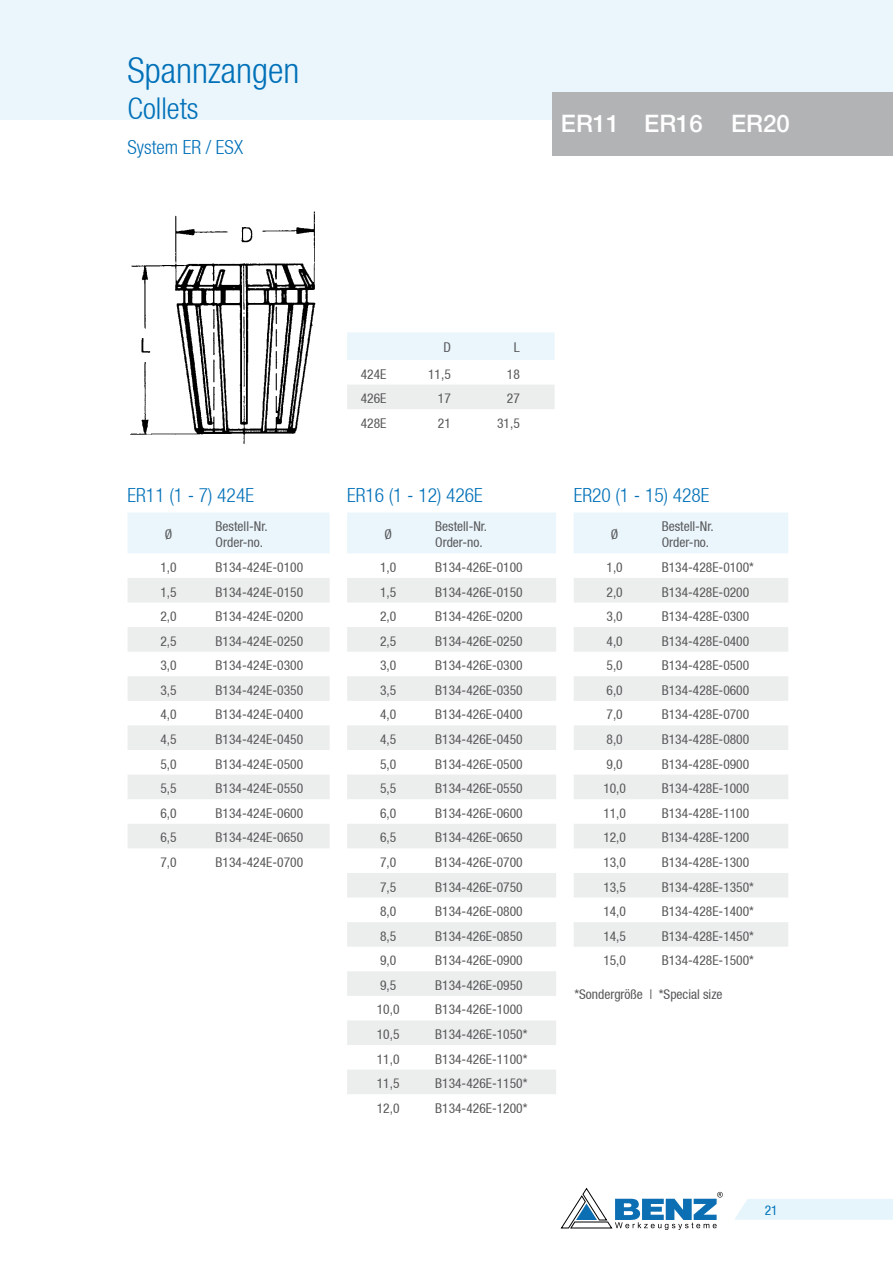
<style>
.page{position:relative;width:893px;height:1263px;background:#fff}
.page>*{position:absolute;margin:0;border:0;box-sizing:border-box;transform-origin:0 0}
.t1{font:300 condensed 36px "Helvetica Neue LT";color:#0070b8}
.t2{font:300 condensed 30px "Helvetica Neue LT";color:#0070b8}
.t3{font:500 24px "Helvetica Neue LT";color:#fff}
.t4{font:300 condensed 19.5px "Helvetica Neue LT";color:#0070b8}
.t5{font:condensed 13.5px/16.2px "Helvetica Neue LT";color:#58585a}
.t6{font:condensed 13.5px "Helvetica Neue LT";color:#0070b8}
</style>
<div class="page">
<svg style="left:561px;top:1188px;width:162px;height:42px"></svg>
<div style="left:0;top:0;width:893px;height:119px;background:#eaf6fc"></div>
<div style="left:734px;top:1199px;width:159px;height:21px;background:#e6f5fb"></div>
<div style="left:552px;top:92px;width:341px;height:64px;background:#b1b3b4"></div>
<img style="left:130px;top:211px;width:186px;height:233px">
<div style="left:347px;top:332px;width:208px;height:28px;background:#eaf6fc"></div>
<div style="left:347px;top:385px;width:208px;height:24px;background:#eceded"></div>
<div style="left:128px;top:513px;width:202px;height:40px;background:#eaf6fc"></div>
<svg style="left:128px;top:578px;width:202px;height:270px;fill:#eceded"></svg>
<div style="left:347px;top:513px;width:209px;height:40px;background:#eaf6fc"></div>
<svg style="left:347px;top:578px;width:209px;height:516px;fill:#eceded"></svg>
<div style="left:574px;top:513px;width:214px;height:40px;background:#eaf6fc"></div>
<svg style="left:574px;top:578px;width:214px;height:369px;fill:#eceded"></svg>
<h1 class="t1" style="left:128px;top:50px;width:173px">Spannzangen</h1>
<h2 class="t2" style="left:128px;top:91px;width:73px">Collets</h2>
<h3 class="t4" style="left:128px;top:136px;width:117px">System ER / ESX</h3>
<h3 class="t3" style="left:561px;top:109px;width:230px">ER11 ER16 ER20</h3>
<p class="t5" style="left:443px;top:339px;width:9px">D</p>
<p class="t5" style="left:514px;top:339px;width:7px">L</p>
<p class="t5" style="left:361px;top:366px;width:27px">424E</p>
<p class="t5" style="left:428px;top:366px;width:24px">11,5</p>
<p class="t5" style="left:507px;top:366px;width:14px">18</p>
<p class="t5" style="left:361px;top:390px;width:27px">426E</p>
<p class="t5" style="left:438px;top:390px;width:14px">17</p>
<p class="t5" style="left:507px;top:390px;width:14px">27</p>
<p class="t5" style="left:361px;top:415px;width:27px">428E</p>
<p class="t5" style="left:438px;top:415px;width:14px">21</p>
<p class="t5" style="left:497px;top:415px;width:24px">31,5</p>
<h3 class="t4" style="left:128px;top:484px;width:128px">ER11 (1 - 7) 424E</h3>
<h3 class="t4" style="left:347px;top:484px;width:137px">ER16 (1 - 12) 426E</h3>
<h3 class="t4" style="left:574px;top:484px;width:137px">ER20 (1 - 15) 428E</h3>
<p class="t5" style="left:165px;top:526px;width:9px">Ø</p>
<p class="t5" style="left:216px;top:518px;width:53px">Bestell-Nr.<br>Order-no.</p>
<p class="t5" style="left:160px;top:559px;width:18px">1,0</p>
<p class="t5" style="left:216px;top:559px;width:89px">B134-424E-0100</p>
<p class="t5" style="left:160px;top:583px;width:18px">1,5</p>
<p class="t5" style="left:216px;top:583px;width:89px">B134-424E-0150</p>
<p class="t5" style="left:160px;top:608px;width:18px">2,0</p>
<p class="t5" style="left:216px;top:608px;width:89px">B134-424E-0200</p>
<p class="t5" style="left:160px;top:633px;width:18px">2,5</p>
<p class="t5" style="left:216px;top:633px;width:89px">B134-424E-0250</p>
<p class="t5" style="left:160px;top:657px;width:18px">3,0</p>
<p class="t5" style="left:216px;top:657px;width:89px">B134-424E-0300</p>
<p class="t5" style="left:160px;top:682px;width:18px">3,5</p>
<p class="t5" style="left:216px;top:682px;width:89px">B134-424E-0350</p>
<p class="t5" style="left:160px;top:706px;width:18px">4,0</p>
<p class="t5" style="left:216px;top:706px;width:89px">B134-424E-0400</p>
<p class="t5" style="left:160px;top:731px;width:18px">4,5</p>
<p class="t5" style="left:216px;top:731px;width:89px">B134-424E-0450</p>
<p class="t5" style="left:160px;top:756px;width:18px">5,0</p>
<p class="t5" style="left:216px;top:756px;width:89px">B134-424E-0500</p>
<p class="t5" style="left:160px;top:780px;width:18px">5,5</p>
<p class="t5" style="left:216px;top:780px;width:89px">B134-424E-0550</p>
<p class="t5" style="left:160px;top:805px;width:18px">6,0</p>
<p class="t5" style="left:216px;top:805px;width:89px">B134-424E-0600</p>
<p class="t5" style="left:160px;top:829px;width:18px">6,5</p>
<p class="t5" style="left:216px;top:829px;width:89px">B134-424E-0650</p>
<p class="t5" style="left:160px;top:854px;width:18px">7,0</p>
<p class="t5" style="left:216px;top:854px;width:89px">B134-424E-0700</p>
<p class="t5" style="left:384px;top:526px;width:9px">Ø</p>
<p class="t5" style="left:435px;top:518px;width:53px">Bestell-Nr.<br>Order-no.</p>
<p class="t5" style="left:380px;top:559px;width:18px">1,0</p>
<p class="t5" style="left:435px;top:559px;width:89px">B134-426E-0100</p>
<p class="t5" style="left:380px;top:583px;width:18px">1,5</p>
<p class="t5" style="left:435px;top:583px;width:89px">B134-426E-0150</p>
<p class="t5" style="left:380px;top:608px;width:18px">2,0</p>
<p class="t5" style="left:435px;top:608px;width:89px">B134-426E-0200</p>
<p class="t5" style="left:380px;top:633px;width:18px">2,5</p>
<p class="t5" style="left:435px;top:633px;width:89px">B134-426E-0250</p>
<p class="t5" style="left:380px;top:657px;width:18px">3,0</p>
<p class="t5" style="left:435px;top:657px;width:89px">B134-426E-0300</p>
<p class="t5" style="left:380px;top:682px;width:18px">3,5</p>
<p class="t5" style="left:435px;top:682px;width:89px">B134-426E-0350</p>
<p class="t5" style="left:380px;top:706px;width:18px">4,0</p>
<p class="t5" style="left:435px;top:706px;width:89px">B134-426E-0400</p>
<p class="t5" style="left:380px;top:731px;width:18px">4,5</p>
<p class="t5" style="left:435px;top:731px;width:89px">B134-426E-0450</p>
<p class="t5" style="left:380px;top:756px;width:18px">5,0</p>
<p class="t5" style="left:435px;top:756px;width:89px">B134-426E-0500</p>
<p class="t5" style="left:380px;top:780px;width:18px">5,5</p>
<p class="t5" style="left:435px;top:780px;width:89px">B134-426E-0550</p>
<p class="t5" style="left:380px;top:805px;width:18px">6,0</p>
<p class="t5" style="left:435px;top:805px;width:89px">B134-426E-0600</p>
<p class="t5" style="left:380px;top:829px;width:18px">6,5</p>
<p class="t5" style="left:435px;top:829px;width:89px">B134-426E-0650</p>
<p class="t5" style="left:380px;top:854px;width:18px">7,0</p>
<p class="t5" style="left:435px;top:854px;width:89px">B134-426E-0700</p>
<p class="t5" style="left:380px;top:878px;width:18px">7,5</p>
<p class="t5" style="left:435px;top:878px;width:89px">B134-426E-0750</p>
<p class="t5" style="left:380px;top:903px;width:18px">8,0</p>
<p class="t5" style="left:435px;top:903px;width:89px">B134-426E-0800</p>
<p class="t5" style="left:380px;top:928px;width:18px">8,5</p>
<p class="t5" style="left:435px;top:928px;width:89px">B134-426E-0850</p>
<p class="t5" style="left:380px;top:952px;width:18px">9,0</p>
<p class="t5" style="left:435px;top:952px;width:89px">B134-426E-0900</p>
<p class="t5" style="left:380px;top:977px;width:18px">9,5</p>
<p class="t5" style="left:435px;top:977px;width:89px">B134-426E-0950</p>
<p class="t5" style="left:377px;top:1001px;width:24px">10,0</p>
<p class="t5" style="left:435px;top:1001px;width:89px">B134-426E-1000</p>
<p class="t5" style="left:377px;top:1026px;width:24px">10,5</p>
<p class="t5" style="left:435px;top:1026px;width:94px">B134-426E-1050*</p>
<p class="t5" style="left:377px;top:1051px;width:24px">11,0</p>
<p class="t5" style="left:435px;top:1051px;width:94px">B134-426E-1100*</p>
<p class="t5" style="left:377px;top:1075px;width:24px">11,5</p>
<p class="t5" style="left:435px;top:1075px;width:94px">B134-426E-1150*</p>
<p class="t5" style="left:377px;top:1100px;width:24px">12,0</p>
<p class="t5" style="left:435px;top:1100px;width:94px">B134-426E-1200*</p>
<p class="t5" style="left:611px;top:526px;width:9px">Ø</p>
<p class="t5" style="left:662px;top:518px;width:53px">Bestell-Nr.<br>Order-no.</p>
<p class="t5" style="left:607px;top:559px;width:18px">1,0</p>
<p class="t5" style="left:662px;top:559px;width:94px">B134-428E-0100*</p>
<p class="t5" style="left:607px;top:583px;width:18px">2,0</p>
<p class="t5" style="left:662px;top:583px;width:89px">B134-428E-0200</p>
<p class="t5" style="left:607px;top:608px;width:18px">3,0</p>
<p class="t5" style="left:662px;top:608px;width:89px">B134-428E-0300</p>
<p class="t5" style="left:607px;top:633px;width:18px">4,0</p>
<p class="t5" style="left:662px;top:633px;width:89px">B134-428E-0400</p>
<p class="t5" style="left:607px;top:657px;width:18px">5,0</p>
<p class="t5" style="left:662px;top:657px;width:89px">B134-428E-0500</p>
<p class="t5" style="left:607px;top:682px;width:18px">6,0</p>
<p class="t5" style="left:662px;top:682px;width:89px">B134-428E-0600</p>
<p class="t5" style="left:607px;top:706px;width:18px">7,0</p>
<p class="t5" style="left:662px;top:706px;width:89px">B134-428E-0700</p>
<p class="t5" style="left:607px;top:731px;width:18px">8,0</p>
<p class="t5" style="left:662px;top:731px;width:89px">B134-428E-0800</p>
<p class="t5" style="left:607px;top:756px;width:18px">9,0</p>
<p class="t5" style="left:662px;top:756px;width:89px">B134-428E-0900</p>
<p class="t5" style="left:603px;top:780px;width:24px">10,0</p>
<p class="t5" style="left:662px;top:780px;width:89px">B134-428E-1000</p>
<p class="t5" style="left:603px;top:805px;width:24px">11,0</p>
<p class="t5" style="left:662px;top:805px;width:89px">B134-428E-1100</p>
<p class="t5" style="left:603px;top:829px;width:24px">12,0</p>
<p class="t5" style="left:662px;top:829px;width:89px">B134-428E-1200</p>
<p class="t5" style="left:603px;top:854px;width:24px">13,0</p>
<p class="t5" style="left:662px;top:854px;width:89px">B134-428E-1300</p>
<p class="t5" style="left:603px;top:878px;width:24px">13,5</p>
<p class="t5" style="left:662px;top:878px;width:94px">B134-428E-1350*</p>
<p class="t5" style="left:603px;top:903px;width:24px">14,0</p>
<p class="t5" style="left:662px;top:903px;width:94px">B134-428E-1400*</p>
<p class="t5" style="left:603px;top:928px;width:24px">14,5</p>
<p class="t5" style="left:662px;top:928px;width:94px">B134-428E-1450*</p>
<p class="t5" style="left:603px;top:952px;width:24px">15,0</p>
<p class="t5" style="left:662px;top:952px;width:94px">B134-428E-1500*</p>
<p class="t5" style="left:574px;top:986px;width:150px">*Sondergröße | *Special size</p>
<p class="t6" style="left:765px;top:1202px;width:14px">21</p>
</div>
